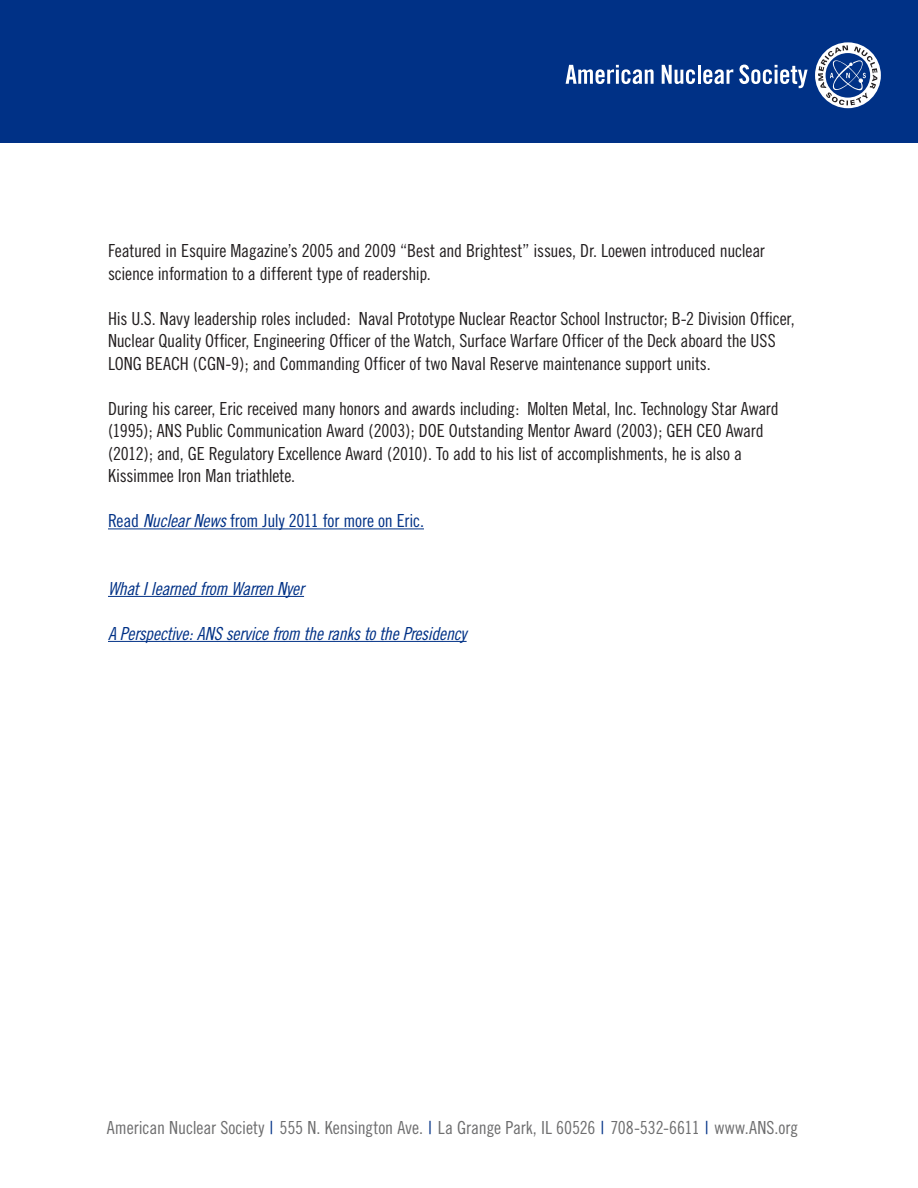
<style>
.page{position:relative;width:918px;height:1188px;background:#fff}
.page>*{position:absolute;margin:0;border:0;box-sizing:border-box;transform-origin:0 0}
.t1{font:18px/22.5px "Trade Gothic Cond Eighteen";letter-spacing:-.01em;color:#231f20}
.t2{font:18px "Trade Gothic LT Std Cn 18";letter-spacing:-.005em;color:#6e6e6f}
.t3{font:18px "Trade Gothic Cond Eighteen Obl";letter-spacing:-.02em;color:#003186}
.t4{font:18px "Trade Gothic Cond Eighteen";letter-spacing:-.01em;color:#003186}
.s1{font-family:"Trade Gothic Cond Eighteen Obl"}
.s2{color:#003186}
</style>
<div class="page">
<hr style="left:108px;top:528px;width:316px;height:1px;background:#003186">
<hr style="left:108px;top:596px;width:196px;height:1px;background:#003186">
<hr style="left:108px;top:641px;width:359px;height:1px;background:#003186">
<div style="left:0;top:0;width:918px;height:143px;background:#003186"></div>
<svg style="left:566px;top:65px;width:88px;height:19px"></svg>
<svg style="left:662px;top:65px;width:33px;height:19px"></svg>
<hr style="left:698px;top:65px;width:3px;height:19px;background:#fff">
<svg style="left:703px;top:69px;width:30px;height:15px"></svg>
<svg style="left:739px;top:42px;width:142px;height:67px"></svg>
<p class="t1" style="left:108px;top:239px;width:658px">Featured in Esquire Magazine’s 2005 and 2009 “Best and Brightest” issues, Dr. Loewen introduced nuclear science information to a different type of readership.</p>
<p class="t1" style="left:108px;top:307px;width:688px">His U.S. Navy leadership roles included: Naval Prototype Nuclear Reactor School Instructor; B-2 Division Officer,<br>Nuclear Quality Officer, Engineering Officer of the Watch, Surface Warfare Officer of the Deck aboard the USS<br>LONG BEACH (CGN-9); and Commanding Officer of two Naval Reserve maintenance support units.</p>
<p class="t1" style="left:108px;top:397px;width:672px">During his career, Eric received many honors and awards including: Molten Metal, Inc. Technology Star Award (1995); ANS Public Communication Award (2003); DOE Outstanding Mentor Award (2003); GEH CEO Award (2012); and, GE Regulatory Excellence Award (2010). To add to his list of accomplishments, he is also a Kissimmee Iron Man triathlete.</p>
<p class="t4" style="left:108px;top:510px;width:318px">Read <span class="s1">Nuclear News</span> from July 2011 for more on Eric.</p>
<p class="t3" style="left:108px;top:578px;width:198px">What I learned from Warren Nyer</p>
<p class="t3" style="left:108px;top:623px;width:360px">A Perspective: ANS service from the ranks to the Presidency</p>
<p class="t2" style="left:107px;top:1117px;width:693px">American Nuclear Society <span class="s2">|</span> 555 N. Kensington Ave. <span class="s2">|</span> La Grange Park, IL 60526 <span class="s2">|</span> 708-532-6611 <span class="s2">|</span> www.ANS.org</p>
</div>
